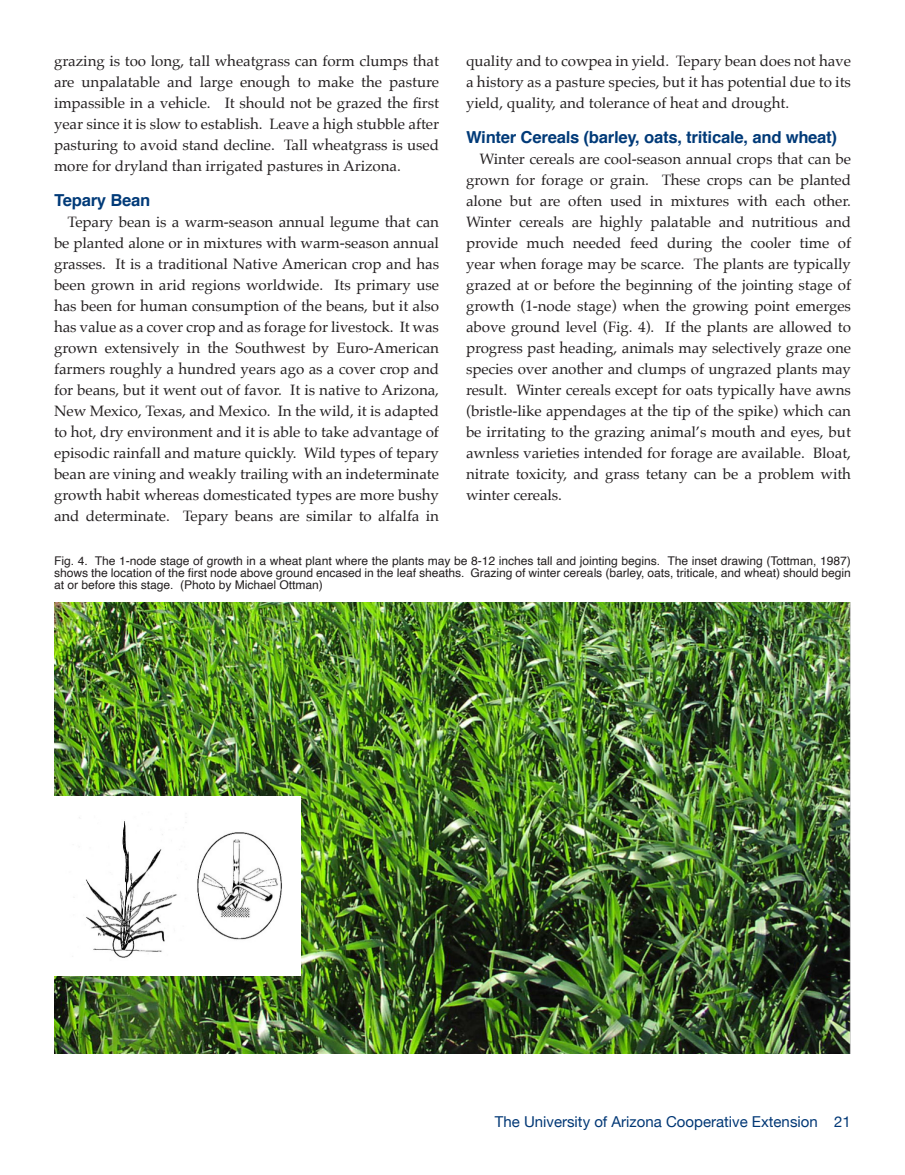
<style>
.page{position:relative;width:905px;height:1175px;background:#fff}
.page>*{position:absolute;margin:0;border:0;box-sizing:border-box;transform-origin:0 0}
.Body_text{font:700 16.5px "Helvetica";color:#013a78}
.Body_text-2{font:15px/21px "Palatino";color:#231f20;text-align:justify}
.t1{font:15px "Helvetica Neue";color:#013775}
.Body_text-3{font:12px/12px "Helvetica";color:#231f20;text-align:justify}
</style>
<div class="page">
<img style="left:54px;top:602px;width:796px;height:452px">
<img style="left:54px;top:796px;width:246px;height:179px">
<p class="Body_text-2" style="left:54px;top:51px;width:387px">grazing is too long, tall wheatgrass can form clumps that are unpalatable and large enough to make the pasture impassible in a vehicle. It should not be grazed the first year since it is slow to establish. Leave a high stubble after pasturing to avoid stand decline. Tall wheatgrass is used more for dryland than irrigated pastures in Arizona.</p>
<p class="Body_text" style="left:54px;top:187px;width:98px">Tepary Bean</p>
<p class="Body_text-2" style="left:54px;top:211px;width:387px;text-indent:14px">Tepary bean is a warm-season annual legume that can be planted alone or in mixtures with warm-season annual grasses. It is a traditional Native American crop and has been grown in arid regions worldwide. Its primary use has been for human consumption of the beans, but it also has value as a cover crop and as forage for livestock. It was grown extensively in the Southwest by Euro-American farmers roughly a hundred years ago as a cover crop and for beans, but it went out of favor. It is native to Arizona, New Mexico, Texas, and Mexico. In the wild, it is adapted to hot, dry environment and it is able to take advantage of episodic rainfall and mature quickly. Wild types of tepary bean are vining and weakly trailing with an indeterminate growth habit whereas domesticated types are more bushy and determinate. Tepary beans are similar to alfalfa in</p>
<p class="Body_text-2" style="left:466px;top:51px;width:387px">quality and to cowpea in yield. Tepary bean does not have a history as a pasture species, but it has potential due to its yield, quality, and tolerance of heat and drought.</p>
<p class="Body_text" style="left:466px;top:124px;width:373px">Winter Cereals (barley, oats, triticale, and wheat)</p>
<p class="Body_text-2" style="left:466px;top:148px;width:387px;text-align:left;text-indent:14px">Winter cereals are cool-season annual crops that can be grown for forage or grain. These crops can be planted alone but are often used in mixtures with each other.<br>Winter cereals are highly palatable and nutritious and provide much needed feed during the cooler time of year when forage may be scarce. The plants are typically grazed at or before the beginning of the jointing stage of growth (1-node stage) when the growing point emerges above ground level (Fig. 4). If the plants are allowed to progress past heading, animals may selectively graze one species over another and clumps of ungrazed plants may result. Winter cereals except for oats typically have awns (bristle-like appendages at the tip of the spike) which can be irritating to the grazing animal’s mouth and eyes, but awnless varieties intended for forage are available. Bloat, nitrate toxicity, and grass tetany can be a problem with winter cereals.</p>
<p class="Body_text-3" style="left:54px;top:555px;width:798px">Fig. 4. The 1-node stage of growth in a wheat plant where the plants may be 8-12 inches tall and jointing begins. The inset drawing (Tottman, 1987) shows the location of the first node above ground encased in the leaf sheaths. Grazing of winter cereals (barley, oats, triticale, and wheat) should begin at or before this stage. (Photo by Michael Ottman)</p>
<p class="t1" style="left:495px;top:1110px;width:357px">The University of Arizona Cooperative Extension 21</p>
</div>
